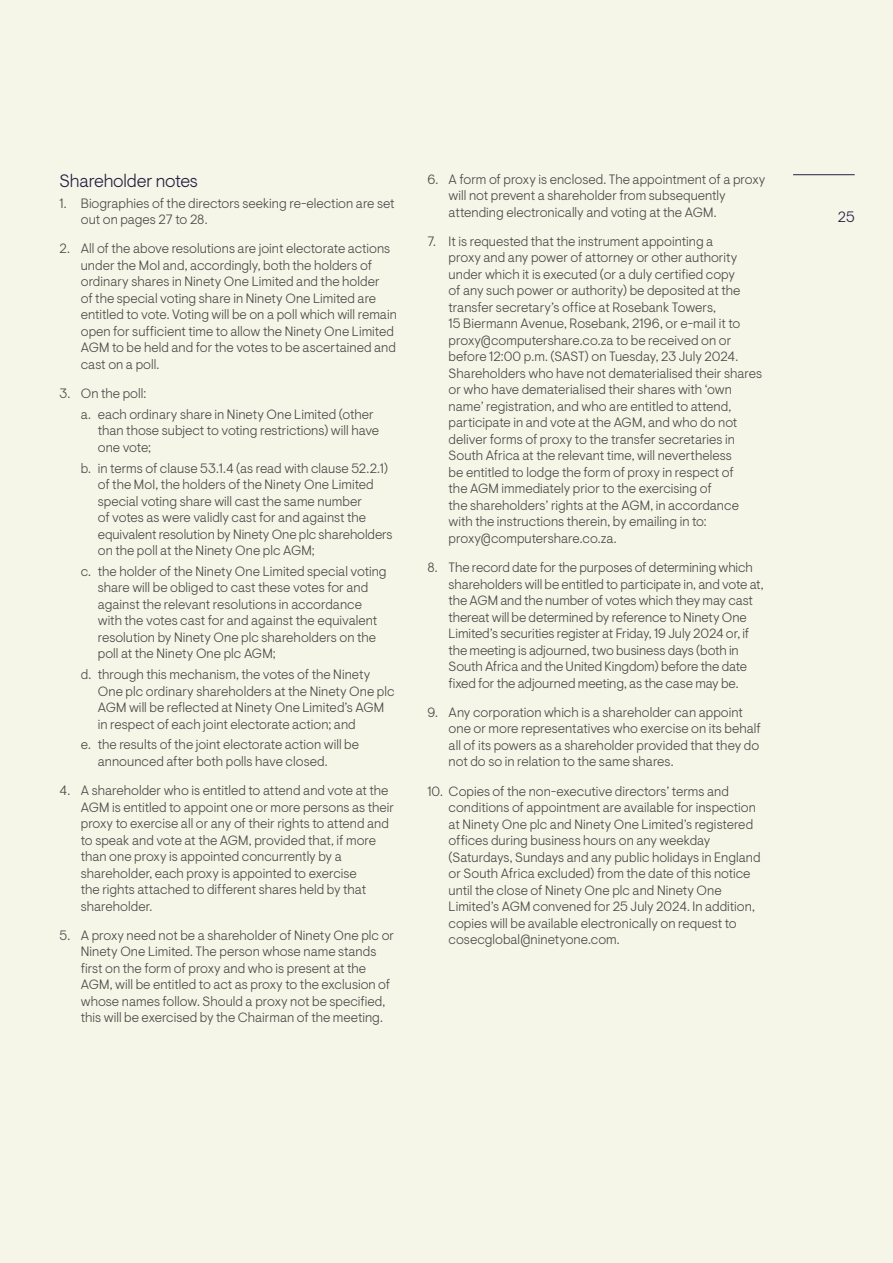
<style>
.page{position:relative;width:893px;height:1263px;background:#f6f6e8}
.page>*{position:absolute;margin:0;border:0;box-sizing:border-box;transform-origin:0 0}
.t1{font:300 18px "Ninety One Visuelt";letter-spacing:-.01em;color:#281d43}
.t2{font:300 15px "Ninety One Visuelt";color:#281d43}
.t3{font:300 13.5px/16.5px "Ninety One Visuelt";color:#4a4a49}
</style>
<div class="page">
<hr style="left:793px;top:174px;width:62px;height:1px;background:#281d43">
<h1 class="t1" style="left:60px;top:170px;width:140px">Shareholder notes</h1>
<p class="t3" style="left:81px;top:195px;width:315px;text-indent:-21px">1. Biographies of the directors seeking re-election are set out on pages 27 to 28.</p>
<p class="t3" style="left:81px;top:241px;width:318px;text-indent:-21px">2. All of the above resolutions are joint electorate actions under the MoI and, accordingly, both the holders of ordinary shares in Ninety One Limited and the holder<br>of the special voting share in Ninety One Limited are entitled to vote. Voting will be on a poll which will remain open for sufficient time to allow the Ninety One Limited AGM to be held and for the votes to be ascertained and cast on a poll.</p>
<p class="t3" style="left:81px;top:383px;width:294px;line-height:20.7px;text-indent:-21px">3. On the poll:<br>a. each ordinary share in Ninety One Limited (other</p>
<p class="t3" style="left:98px;top:423px;width:283px">than those subject to voting restrictions) will have one vote;</p>
<p class="t3" style="left:98px;top:460px;width:296px;text-indent:-17px">b. in terms of clause 53.1.4 (as read with clause 52.2.1) of the MoI, the holders of the Ninety One Limited special voting share will cast the same number<br>of votes as were validly cast for and against the equivalent resolution by Ninety One plc shareholders on the poll at the Ninety One plc AGM;</p>
<p class="t3" style="left:98px;top:563px;width:290px;text-indent:-17px">c. the holder of the Ninety One Limited special voting share will be obliged to cast these votes for and against the relevant resolutions in accordance with the votes cast for and against the equivalent resolution by Ninety One plc shareholders on the poll at the Ninety One plc AGM;</p>
<p class="t3" style="left:98px;top:666px;width:298px;text-indent:-17px">d. through this mechanism, the votes of the Ninety One plc ordinary shareholders at the Ninety One plc AGM will be reflected at Ninety One Limited’s AGM in respect of each joint electorate action; and</p>
<p class="t3" style="left:98px;top:737px;width:263px;text-indent:-17px">e. the results of the joint electorate action will be announced after both polls have closed.</p>
<p class="t3" style="left:81px;top:782px;width:315px;text-indent:-21px">4. A shareholder who is entitled to attend and vote at the AGM is entitled to appoint one or more persons as their proxy to exercise all or any of their rights to attend and to speak and vote at the AGM, provided that, if more than one proxy is appointed concurrently by a shareholder, each proxy is appointed to exercise<br>the rights attached to different shares held by that shareholder.</p>
<p class="t3" style="left:81px;top:927px;width:315px;text-indent:-21px">5. A proxy need not be a shareholder of Ninety One plc or Ninety One Limited. The person whose name stands first on the form of proxy and who is present at the AGM, will be entitled to act as proxy to the exclusion of whose names follow. Should a proxy not be specified, this will be exercised by the Chairman of the meeting.</p>
<p class="t3" style="left:449px;top:171px;width:318px;text-indent:-21px">6. A form of proxy is enclosed. The appointment of a proxy will not prevent a shareholder from subsequently attending electronically and voting at the AGM.</p>
<p class="t3" style="left:449px;top:233px;width:315px;text-indent:-21px">7. It is requested that the instrument appointing a<br>proxy and any power of attorney or other authority under which it is executed (or a duly certified copy<br>of any such power or authority) be deposited at the transfer secretary’s office at Rosebank Towers,<br>15 Biermann Avenue, Rosebank, 2196, or e-mail it to proxy@computershare.co.za to be received on or before 12:00 p.m. (SAST) on Tuesday, 23 July 2024.<br>Shareholders who have not dematerialised their shares or who have dematerialised their shares with ‘own name’ registration, and who are entitled to attend, participate in and vote at the AGM, and who do not deliver forms of proxy to the transfer secretaries in South Africa at the relevant time, will nevertheless<br>be entitled to lodge the form of proxy in respect of<br>the AGM immediately prior to the exercising of<br>the shareholders’ rights at the AGM, in accordance with the instructions therein, by emailing in to: proxy@computershare.co.za.</p>
<p class="t3" style="left:449px;top:559px;width:316px;text-indent:-21px">8. The record date for the purposes of determining which shareholders will be entitled to participate in, and vote at, the AGM and the number of votes which they may cast thereat will be determined by reference to Ninety One Limited’s securities register at Friday, 19 July 2024 or, if the meeting is adjourned, two business days (both in South Africa and the United Kingdom) before the date fixed for the adjourned meeting, as the case may be.</p>
<p class="t3" style="left:449px;top:704px;width:314px;text-indent:-21px">9. Any corporation which is a shareholder can appoint one or more representatives who exercise on its behalf all of its powers as a shareholder provided that they do not do so in relation to the same shares.</p>
<p class="t3" style="left:449px;top:783px;width:313px;text-indent:-21px">10. Copies of the non-executive directors’ terms and conditions of appointment are available for inspection at Ninety One plc and Ninety One Limited’s registered offices during business hours on any weekday (Saturdays, Sundays and any public holidays in England or South Africa excluded) from the date of this notice until the close of Ninety One plc and Ninety One Limited’s AGM convened for 25 July 2024. In addition, copies will be available electronically on request to cosecglobal@ninetyone.com.</p>
<p class="t2" style="left:838px;top:208px;width:18px">25</p>
</div>
